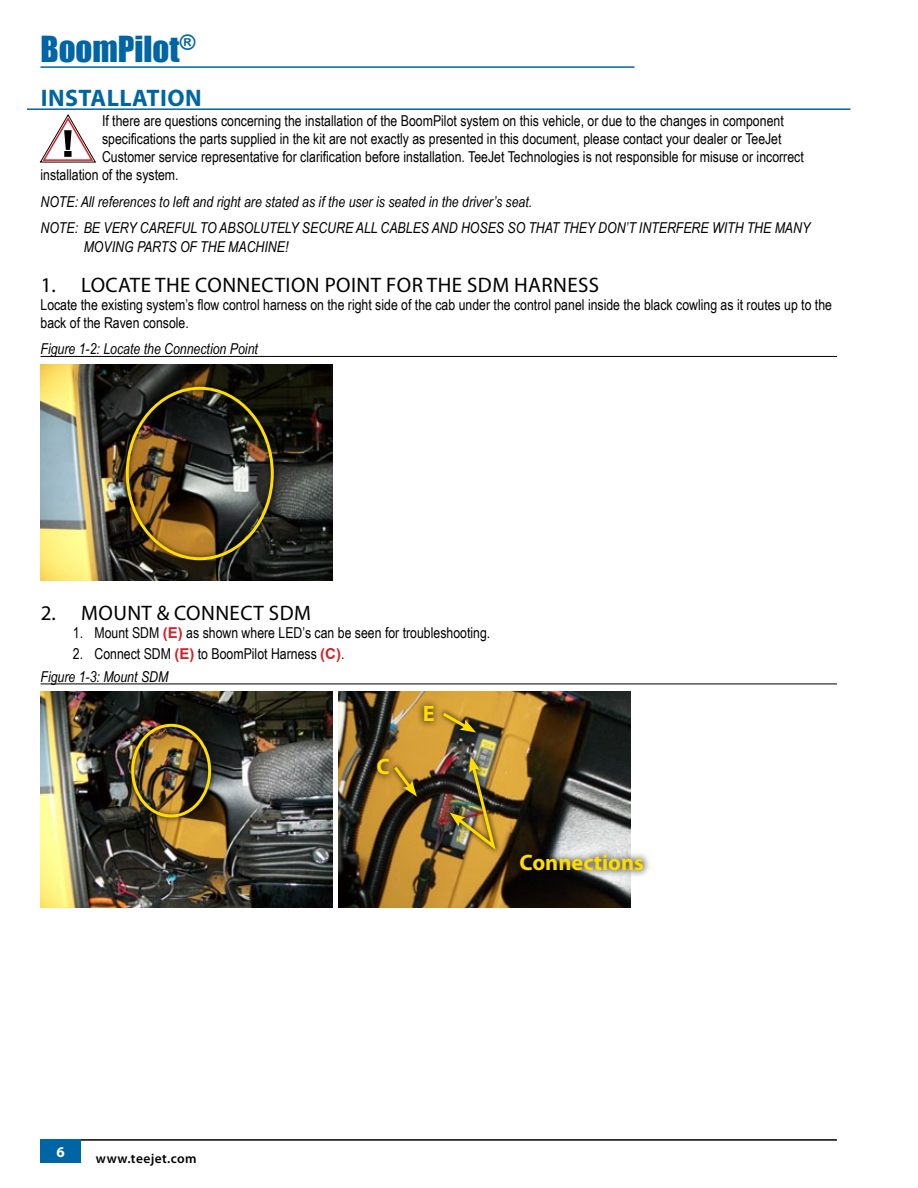
<style>
.page{position:relative;width:918px;height:1188px;background:#fff}
.page>*{position:absolute;margin:0;border:0;box-sizing:border-box;transform-origin:0 0}
.t1{font:33px "Impact";color:#0065a4}
.t2{font:700 24px "Myriad Pro";letter-spacing:.02em;color:#0065a4}
.t3{font:700 22.35px "Myriad Pro";color:#fd0}
.t4{font:21px "Myriad Pro";letter-spacing:.02em;color:#000}
.t5{font:15px/18px "Arial Narrow";color:#000}
.t6{font:italic 15px/26.2px "Arial Narrow";color:#000}
.t7{font:700 15px "Myriad Pro";color:#fff}
.t8{font:600 13.5px "Myriad Pro";letter-spacing:.03em;color:#000}
.s1{font-family:"Arial";font-weight:700;color:#d2232a}
.s2{font-style:italic}
</style>
<div class="page">
<hr style="left:40px;top:1139px;width:797px;height:2px;background:#000">
<div style="left:40px;top:1139px;width:41px;height:24px;background:#0065a4"></div>
<hr style="left:40px;top:66px;width:594px;height:2px;background:#0065a4">
<hr style="left:27px;top:108px;width:823px;height:2px;background:#0065a4">
<hr style="left:40px;top:356px;width:797px;height:1px;background:#000">
<hr style="left:40px;top:684px;width:797px;height:1px;background:#000">
<svg style="left:39px;top:114px;width:57px;height:49px"></svg>
<img style="left:40px;top:364px;width:292px;height:216px">
<div style="left:120px;top:381px;width:160px;height:185px;background:#000;opacity:.75"></div>
<div style="left:126px;top:387px;width:148px;height:173px;border:3px solid #fd0;border-radius:50%"></div>
<img style="left:40px;top:692px;width:292px;height:216px">
<div style="left:125px;top:718px;width:92px;height:105px;background:#000;opacity:.75"></div>
<div style="left:131px;top:724px;width:80px;height:94px;border:3px solid #fd0;border-radius:50%"></div>
<img style="left:339px;top:692px;width:292px;height:216px">
<div style="left:416px;top:698px;width:25px;height:31px;background:#000;opacity:.75"></div>
<div style="left:369px;top:751px;width:27px;height:32px;background:#000;opacity:.75"></div>
<div style="left:438px;top:707px;width:44px;height:31px;background:#000;opacity:.75"></div>
<svg style="left:440px;top:710px;width:36px;height:22px"></svg>
<div style="left:389px;top:761px;width:34px;height:41px;background:#000;opacity:.75"></div>
<svg style="left:391px;top:763px;width:26px;height:34px"></svg>
<div style="left:512px;top:847px;width:139px;height:32px;background:#000;opacity:.75"></div>
<div style="left:444px;top:751px;width:57px;height:104px;background:#000;opacity:.75"></div>
<img style="left:450px;top:756px;width:48px;height:98px">
<h1 class="t1" style="left:40px;top:24px;width:157px">BoomPilot<sup>®</sup></h1>
<h2 class="t2" style="left:41px;top:82px;width:162px">Installation</h2>
<p class="t5" style="left:102px;top:112px;width:683px">If there are questions concerning the installation of the BoomPilot system on this vehicle, or due to the changes in component</p>
<p class="t5" style="left:102px;top:130px;width:681px">specifications the parts supplied in the kit are not exactly as presented in this document, please contact your dealer or TeeJet</p>
<p class="t5" style="left:102px;top:148px;width:703px">Customer service representative for clarification before installation. TeeJet Technologies is not responsible for misuse or incorrect</p>
<p class="t5" style="left:40px;top:166px;width:140px">installation of the system.</p>
<p class="t6" style="left:40px;top:188px;width:771px">NOTE: All references to left and right are stated as if the user is seated in the driver’s seat.<br>NOTE: BE VERY CAREFUL TO ABSOLUTELY SECURE ALL CABLES AND HOSES SO THAT THEY DON’T INTERFERE WITH THE MANY</p>
<p class="t6" style="left:84px;top:234px;width:206px">MOVING PARTS OF THE MACHINE!</p>
<h3 class="t4" style="left:41px;top:272px;width:549px">1. LOCATE THE CONNECTION POINT FOR THE SDM HARNESS</h3>
<p class="t5" style="left:40px;top:295px;width:793px">Locate the existing system’s flow control harness on the right side of the cab under the control panel inside the black cowling as it routes up to the back of the Raven console.</p>
<p class="t6" style="left:40px;top:336px;width:219px">Figure 1-2: Locate the Connection Point</p>
<h3 class="t4" style="left:41px;top:600px;width:272px">2. MOUNT &amp; CONNECT SDM</h3>
<p class="t5" style="left:73px;top:623px;width:419px">1. Mount SDM <span class="s1">(E)</span> as shown where LED’s can be seen for troubleshooting.</p>
<p class="t5" style="left:40px;top:642px;width:306px;line-height:22.8px;text-indent:32px">2. Connect SDM <span class="s1">(E)</span> to BoomPilot Harness <span class="s1">(C)</span>.<br><span class="s2">Figure 1-3: Mount SDM</span></p>
<h3 class="t3" style="left:423px;top:699px;width:11px">E</h3>
<h3 class="t3" style="left:377px;top:752px;width:15px">C</h3>
<h3 class="t3" style="left:519px;top:848px;width:126px">Connections</h3>
<p class="t7" style="left:57px;top:1142px;width:10px">6</p>
<p class="t8" style="left:96px;top:1150px;width:102px">www.teejet.com</p>
</div>
